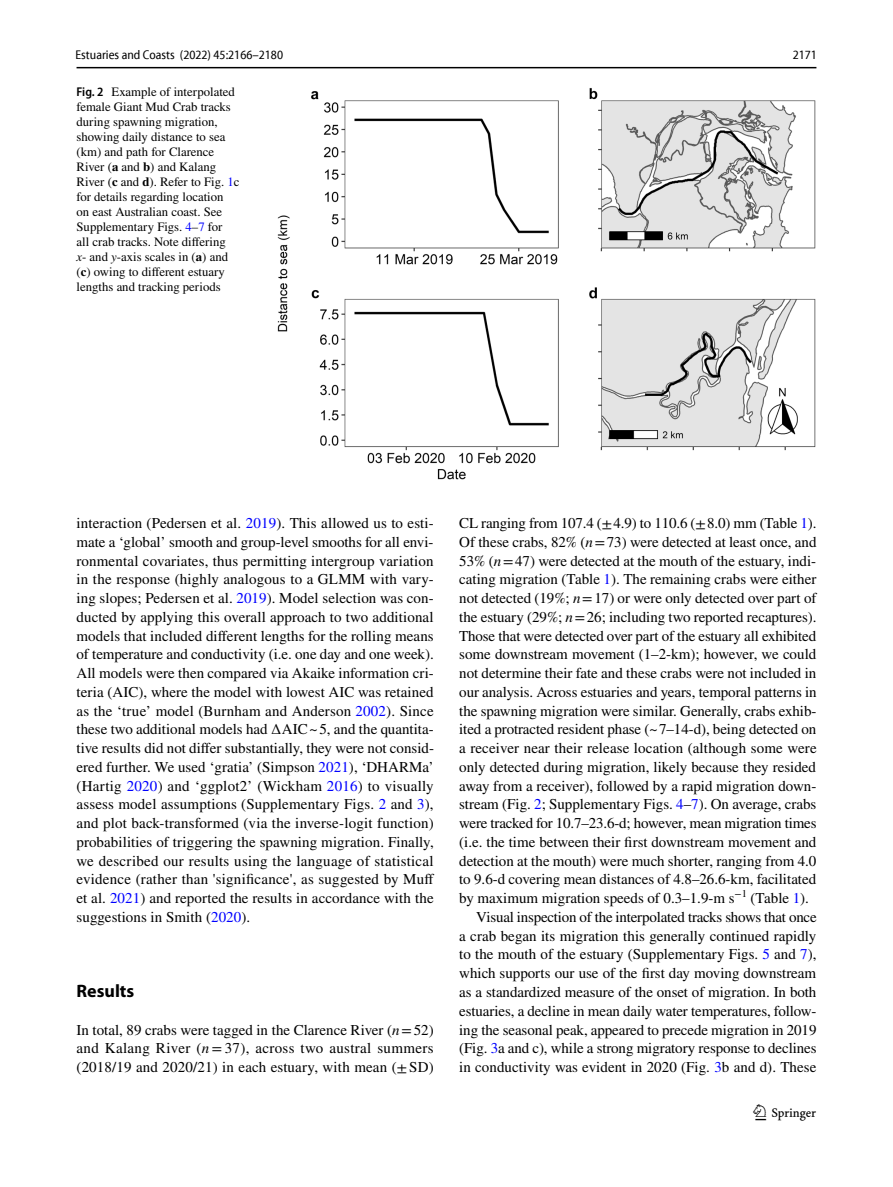
<style>
.page{position:relative;width:893px;height:1187px;background:#fff}
.page>*{position:absolute;margin:0;border:0;box-sizing:border-box;transform-origin:0 0}
.t1{font:22.5px "Springnew Regular 3";color:#000}
.t2{font:700 18px "Myriad Pro";color:#000}
.t3{font:15px/18.8px "STIX";color:#000;text-align:justify}
.t4{font:12.75px/15px "STIX";color:#000}
.t5{font:semi-condensed 12.75px "Myriad Pro Unic";color:#000}
.s1{font-family:"Myriad Pro";font-weight:600;font-stretch:semi-condensed}
.s2{font-weight:700}
.s3{color:#00f}
.s4{font-style:italic}
</style>
<div class="page">
<hr style="left:77px;top:67px;width:739px;height:1px;background:#000">
<img style="left:277px;top:88px;width:539px;height:392px">
<p class="t5" style="left:76px;top:50px;width:209px">Estuaries and Coasts (2022) 45:2166–2180</p>
<p class="t5" style="left:793px;top:50px;width:26px">2171</p>
<p class="t4" style="left:77px;top:85px;width:164px"><span class="s1">Fig. 2</span> Example of interpolated female Giant Mud Crab tracks during spawning migration, showing daily distance to sea (km) and path for Clarence<br>River (<span class="s2">a</span> and <span class="s2">b</span>) and Kalang<br>River (<span class="s2">c</span> and <span class="s2">d</span>). Refer to Fig. <span class="s3">1</span>c for details regarding location on east Australian coast. See<br>Supplementary Figs. <span class="s3">4</span>–<span class="s3">7</span> for<br>all crab tracks. Note differing<br><span class="s4">x</span>- and <span class="s4">y</span>-axis scales in (<span class="s2">a</span>) and (<span class="s2">c</span>) owing to different estuary lengths and tracking periods</p>
<p class="t3" style="left:77px;top:514px;width:359px">interaction (Pedersen et al. <span class="s3">2019</span>). This allowed us to esti&shy;mate a ‘global’ smooth and group-level smooths for all envi&shy;ronmental covariates, thus permitting intergroup variation in the response (highly analogous to a GLMM with vary&shy;ing slopes; Pedersen et al. <span class="s3">2019</span>). Model selection was con&shy;ducted by applying this overall approach to two additional models that included different lengths for the rolling means of temperature and conductivity (i.e. one day and one week).<br>All models were then compared via Akaike information cri&shy;teria (AIC), where the model with lowest AIC was retained as the ‘true’ model (Burnham and Anderson <span class="s3">2002</span>). Since these two additional models had ∆AIC~5, and the quantita&shy;tive results did not differ substantially, they were not consid&shy;ered further. We used ‘gratia’ (Simpson <span class="s3">2021</span>), ‘DHARMa’ (Hartig <span class="s3">2020</span>) and ‘ggplot2’ (Wickham <span class="s3">2016</span>) to visually assess model assumptions (Supplementary Figs. <span class="s3">2</span> and <span class="s3">3</span>), and plot back-transformed (via the inverse-logit function) probabilities of triggering the spawning migration. Finally, we described our results using the language of statistical evidence (rather than 'significance', as suggested by Muff et al. <span class="s3">2021</span>) and reported the results in accordance with the suggestions in Smith (<span class="s3">2020</span>).</p>
<p class="t2" style="left:77px;top:979px;width:59px">Results</p>
<p class="t3" style="left:77px;top:1021px;width:359px">In total, 89 crabs were tagged in the Clarence River (<span class="s4">n</span>=52) and Kalang River (<span class="s4">n</span> = 37), across two austral summers (2018/19 and 2020/21) in each estuary, with mean (±SD)</p>
<p class="t3" style="left:459px;top:514px;width:359px">CL ranging from 107.4 (±4.9) to 110.6 (±8.0) mm (Table <span class="s3">1</span>).</p>
<p class="t3" style="left:459px;top:533px;width:359px">Of these crabs, 82% (<span class="s4">n</span>=73) were detected at least once, and</p>
<p class="t3" style="left:459px;top:552px;width:358px">53% (<span class="s4">n</span>=47) were detected at the mouth of the estuary, indi-</p>
<p class="t3" style="left:459px;top:571px;width:359px">cating migration (Table <span class="s3">1</span>). The remaining crabs were either</p>
<p class="t3" style="left:459px;top:589px;width:359px">not detected (19%; <span class="s4">n</span>=17) or were only detected over part of</p>
<p class="t3" style="left:459px;top:608px;width:359px">the estuary (29%; <span class="s4">n</span>=26; including two reported recaptures).</p>
<p class="t3" style="left:459px;top:627px;width:359px">Those that were detected over part of the estuary all exhibited</p>
<p class="t3" style="left:459px;top:646px;width:359px">some downstream movement (1–2-km); however, we could</p>
<p class="t3" style="left:459px;top:664px;width:359px">not determine their fate and these crabs were not included in</p>
<p class="t3" style="left:459px;top:683px;width:359px">our analysis. Across estuaries and years, temporal patterns in</p>
<p class="t3" style="left:459px;top:702px;width:359px">the spawning migration were similar. Generally, crabs exhib-</p>
<p class="t3" style="left:459px;top:721px;width:359px">ited a protracted resident phase (~7–14-d), being detected on</p>
<p class="t3" style="left:459px;top:739px;width:359px">a receiver near their release location (although some were</p>
<p class="t3" style="left:459px;top:758px;width:358px">only detected during migration, likely because they resided</p>
<p class="t3" style="left:459px;top:777px;width:359px">away from a receiver), followed by a rapid migration down-</p>
<p class="t3" style="left:459px;top:796px;width:359px">stream (Fig. <span class="s3">2</span>; Supplementary Figs. <span class="s3">4</span>–<span class="s3">7</span>). On average, crabs</p>
<p class="t3" style="left:459px;top:814px;width:359px">were tracked for 10.7–23.6-d; however, mean migration times</p>
<p class="t3" style="left:459px;top:833px;width:359px">(i.e. the time between their first downstream movement and</p>
<p class="t3" style="left:459px;top:852px;width:359px">detection at the mouth) were much shorter, ranging from 4.0</p>
<p class="t3" style="left:459px;top:871px;width:359px">to 9.6-d covering mean distances of 4.8–26.6-km, facilitated</p>
<p class="t3" style="left:459px;top:889px;width:351px">by maximum migration speeds of 0.3–1.9-m s<sup>−1</sup> (Table <span class="s3">1</span>).</p>
<p class="t3" style="left:476px;top:908px;width:342px">Visual inspection of the interpolated tracks shows that once</p>
<p class="t3" style="left:459px;top:927px;width:359px">a crab began its migration this generally continued rapidly</p>
<p class="t3" style="left:459px;top:946px;width:359px">to the mouth of the estuary (Supplementary Figs. <span class="s3">5</span> and <span class="s3">7</span>),</p>
<p class="t3" style="left:459px;top:964px;width:358px">which supports our use of the first day moving downstream</p>
<p class="t3" style="left:459px;top:983px;width:359px">as a standardized measure of the onset of migration. In both</p>
<p class="t3" style="left:459px;top:1002px;width:359px">estuaries, a decline in mean daily water temperatures, follow-</p>
<p class="t3" style="left:459px;top:1021px;width:359px">ing the seasonal peak, appeared to precede migration in 2019</p>
<p class="t3" style="left:459px;top:1039px;width:359px">(Fig. <span class="s3">3</span>a and c), while a strong migratory response to declines</p>
<p class="t3" style="left:459px;top:1058px;width:359px">in conductivity was evident in 2020 (Fig. <span class="s3">3</span>b and d). These</p>
<h1 class="t1" style="left:755px;top:1104px;width:62px">1 3</h1>
</div>
